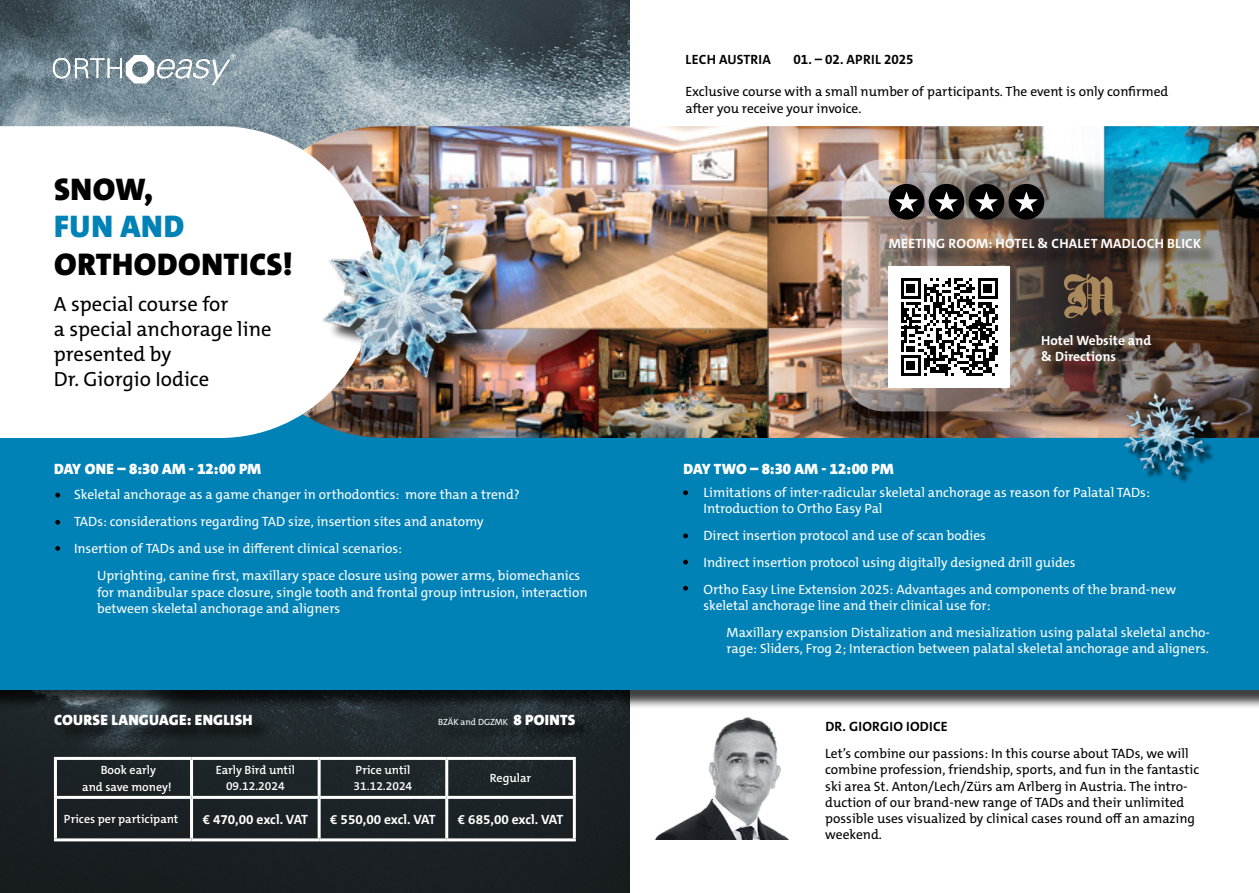
<style>
.page{position:relative;width:1259px;height:893px;background:#fff}
.page>*{position:absolute;margin:0;border:0;box-sizing:border-box;transform-origin:0 0}
.t1{font:900 31.5px "The Mix C5";letter-spacing:.02em;color:#000}
.t2{font:900 31.5px "The Mix C5";letter-spacing:.025em;color:#0082b7}
.t3{font:20.55px/24.8px "The Mix C5";color:#000}
.t4{font:900 15px "The Mix C5";color:#fff}
.t5{font:900 15px "The Mix C5";letter-spacing:.02em;color:#fff}
.t6{font:13.5px/16.2px "The Mix C5";color:#fff}
.t7{font:13.5px/16.2px "The Mix C5";color:#000}
.t8{font:700 13.5px/16.2px "The Mix C5";color:#fff}
.t9{font:700 13.5px "The Mix C5";letter-spacing:.02em;color:#fff}
.t10{font:700 13.5px "The Mix C5";letter-spacing:.02em;color:#000}
.t11{font:700 13.5px "The Mix C5";color:#000}
.t12{font:600 12px/16.5px "The Mix C5";color:#fff;text-align:center}
.t13{font:9px "The Mix C5";letter-spacing:-.005em;color:#fff}
.s1{font-weight:900;font-size:15px}
</style>
<div class="page">
<img style="left:0;top:0;width:629px;height:126px">
<img style="left:0;top:709px;width:629px;height:184px">
<div style="left:0;top:389px;width:1259px;height:320px;background:#000;opacity:.75"></div>
<div style="left:0;top:388px;width:1259px;height:302px;background:#0082b7"></div>
<img style="left:376px;top:126px;width:883px;height:312px">
<svg style="left:0;top:126px;width:376px;height:312px"></svg>
<img style="left:655px;top:717px;width:134px;height:122px">
<div style="left:843px;top:161px;width:416px;height:269px;background:#000;opacity:.75"></div>
<img style="left:841px;top:159px;width:418px;height:252px">
<div style="left:888px;top:266px;width:122px;height:122px;background:#fff"></div>
<svg style="left:901px;top:278px;width:97px;height:98px"></svg>
<div style="left:888px;top:184px;width:36px;height:36px;background:#000;border-radius:50%"></div>
<svg style="left:895px;top:191px;width:23px;height:21px"></svg>
<div style="left:928px;top:184px;width:36px;height:36px;background:#000;border-radius:50%"></div>
<svg style="left:935px;top:191px;width:23px;height:21px"></svg>
<div style="left:968px;top:184px;width:36px;height:36px;background:#000;border-radius:50%"></div>
<svg style="left:975px;top:191px;width:23px;height:21px"></svg>
<div style="left:1008px;top:184px;width:36px;height:36px;background:#000;border-radius:50%"></div>
<svg style="left:1015px;top:191px;width:23px;height:21px"></svg>
<img style="left:292px;top:184px;width:225px;height:224px">
<svg style="left:55px;top:493px;width:5px;height:4px"></svg>
<svg style="left:55px;top:520px;width:5px;height:5px"></svg>
<svg style="left:55px;top:546px;width:5px;height:5px"></svg>
<svg style="left:683px;top:490px;width:5px;height:5px"></svg>
<svg style="left:683px;top:533px;width:5px;height:5px"></svg>
<svg style="left:683px;top:560px;width:5px;height:4px"></svg>
<svg style="left:683px;top:586px;width:5px;height:5px"></svg>
<img style="left:1108px;top:376px;width:117px;height:107px">
<svg style="left:1063px;top:274px;width:51px;height:44px"></svg>
<svg style="left:53px;top:54px;width:183px;height:31px"></svg>
<hr style="left:191px;top:757px;width:128px;height:3px;background:#fff">
<hr style="left:319px;top:757px;width:128px;height:3px;background:#fff">
<hr style="left:318px;top:760px;width:3px;height:36px;background:#fff">
<hr style="left:447px;top:757px;width:129px;height:3px;background:#fff">
<hr style="left:445px;top:760px;width:3px;height:36px;background:#fff">
<hr style="left:573px;top:760px;width:3px;height:36px;background:#fff">
<hr style="left:54px;top:799px;width:3px;height:39px;background:#fff">
<hr style="left:191px;top:796px;width:128px;height:3px;background:#fff">
<hr style="left:190px;top:799px;width:3px;height:39px;background:#fff">
<hr style="left:319px;top:796px;width:128px;height:3px;background:#fff">
<hr style="left:318px;top:799px;width:3px;height:39px;background:#fff">
<hr style="left:447px;top:796px;width:129px;height:3px;background:#fff">
<hr style="left:445px;top:799px;width:3px;height:39px;background:#fff">
<hr style="left:573px;top:799px;width:3px;height:39px;background:#fff">
<hr style="left:54px;top:838px;width:137px;height:3px;background:#fff">
<hr style="left:191px;top:838px;width:128px;height:3px;background:#fff">
<hr style="left:319px;top:838px;width:128px;height:3px;background:#fff">
<hr style="left:447px;top:838px;width:129px;height:3px;background:#fff">
<hr style="left:54px;top:757px;width:137px;height:3px;background:#fff">
<hr style="left:54px;top:760px;width:3px;height:36px;background:#fff">
<hr style="left:190px;top:760px;width:3px;height:36px;background:#fff">
<hr style="left:54px;top:796px;width:137px;height:3px;background:#fff">
<div style="left:57px;top:716px;width:214px;height:27px;background:#000;opacity:.75"></div>
<div style="left:441px;top:716px;width:152px;height:27px;background:#000;opacity:.75"></div>
<div style="left:891px;top:241px;width:328px;height:26px;background:#000;opacity:.75"></div>
<div style="left:1044px;top:338px;width:125px;height:43px;background:#000;opacity:.75"></div>
<h1 class="t1" style="left:54px;top:169px;width:100px">SNOW,</h1>
<h1 class="t2" style="left:54px;top:207px;width:132px">FUN AND</h1>
<h1 class="t1" style="left:54px;top:244px;width:240px">ORTHODONTICS!</h1>
<h2 class="t3" style="left:54px;top:292px;width:219px">A special course for<br>a special anchorage line presented by<br>Dr. Giorgio Iodice</h2>
<p class="t4" style="left:54px;top:459px;width:208px">DAY ONE – 8:30 AM - 12:00 PM</p>
<p class="t6" style="left:74px;top:481px;width:447px;line-height:27px">Skeletal anchorage as a game changer in orthodontics: more than a trend?<br>TADs: considerations regarding TAD size, insertion sites and anatomy<br>Insertion of TADs and use in different clinical scenarios:</p>
<p class="t6" style="left:97px;top:568px;width:492px">Uprighting, canine first, maxillary space closure using power arms, biomechanics for mandibular space closure, single tooth and frontal group intrusion, interaction between skeletal anchorage and aligners</p>
<p class="t5" style="left:54px;top:710px;width:200px">COURSE LANGUAGE: ENGLISH</p>
<p class="t13" style="left:438px;top:716px;width:139px">BZÄK and DGZMK <span class="s1">8 POINTS</span></p>
<p class="t12" style="left:82px;top:762px;width:91px">Book early<br>and save money!</p>
<p class="t12" style="left:216px;top:761px;width:81px">Early Bird until<br>09.12.2024</p>
<p class="t12" style="left:354px;top:761px;width:60px;text-align:left">Price until<br>31.12.2024</p>
<p class="t12" style="left:490px;top:770px;width:43px">Regular</p>
<p class="t12" style="left:64px;top:811px;width:116px">Prices per participant</p>
<p class="t8" style="left:203px;top:811px;width:107px">€ 470,00 excl. VAT</p>
<p class="t8" style="left:330px;top:811px;width:107px">€ 550,00 excl. VAT</p>
<p class="t8" style="left:458px;top:811px;width:107px">€ 685,00 excl. VAT</p>
<p class="t10" style="left:685px;top:51px;width:87px">LECH AUSTRIA</p>
<p class="t11" style="left:793px;top:51px;width:122px">01. – 02. APRIL 2025</p>
<p class="t7" style="left:685px;top:84px;width:484px">Exclusive course with a small number of participants. The event is only confirmed after you receive your invoice.</p>
<p class="t9" style="left:889px;top:235px;width:314px">MEETING ROOM: HOTEL &amp; CHALET MADLOCH BLICK</p>
<p class="t4" style="left:683px;top:459px;width:211px">DAY TWO – 8:30 AM - 12:00 PM</p>
<p class="t8" style="left:1041px;top:333px;width:112px">Hotel Website and &amp; Directions</p>
<p class="t6" style="left:703px;top:484px;width:448px">Limitations of inter-radicular skeletal anchorage as reason for Palatal TADs:<br>Introduction to Ortho Easy Pal</p>
<p class="t6" style="left:703px;top:522px;width:373px;line-height:27px">Direct insertion protocol and use of scan bodies<br>Indirect insertion protocol using digitally designed drill guides</p>
<p class="t6" style="left:703px;top:581px;width:474px">Ortho Easy Line Extension 2025: Advantages and components of the brand-new skeletal anchorage line and their clinical use for:</p>
<p class="t6" style="left:726px;top:624px;width:485px">Maxillary expansion Distalization and mesialization using palatal skeletal ancho&shy;rage: Sliders, Frog 2; Interaction between palatal skeletal anchorage and aligners.</p>
<p class="t10" style="left:825px;top:718px;width:124px">DR. GIORGIO IODICE</p>
<p class="t7" style="left:825px;top:746px;width:375px">Let’s combine our passions: In this course about TADs, we will combine profession, friendship, sports, and fun in the fantastic ski area St. Anton/Lech/Zürs am Arlberg in Austria. The intro&shy;duction of our brand-new range of TADs and their unlimited possible uses visualized by clinical cases round off an amazing weekend.</p>
</div>
